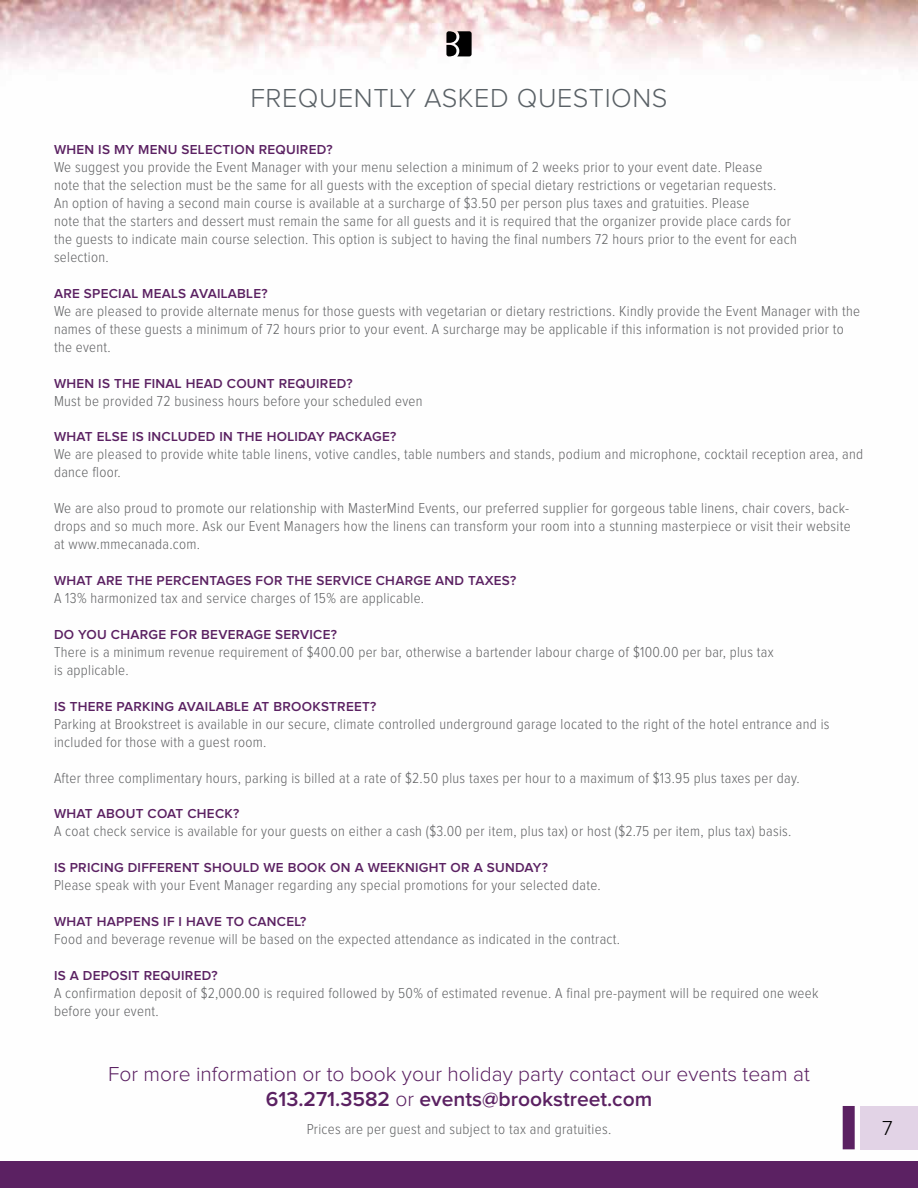
<style>
.page{position:relative;width:918px;height:1188px;background:#fff}
.page>*{position:absolute;margin:0;border:0;box-sizing:border-box;transform-origin:0 0}
.t1{font:300 27px "Proxima Nova";letter-spacing:.02em;color:#5a6166}
.t2{font:300 21px/25.2px "Proxima Nova";color:#5b2162;text-align:center}
.t3{font:300 21px "Proxima Nova";color:#000}
.t4{font:300 15px/18px "Proxima Nova Cond";letter-spacing:.02em;color:#636466}
.t5{font:600 13.5px "Proxima Nova";letter-spacing:.02em;color:#5b2162}
.s1{font-weight:600}
</style>
<div class="page">
<img style="left:0;top:0;width:918px;height:1150px">
<svg style="left:446px;top:31px;width:26px;height:25px"></svg>
<div style="left:843px;top:1106px;width:12px;height:43px;background:#5b2162"></div>
<div style="left:860px;top:1106px;width:58px;height:43px;background:#e2d3e6"></div>
<div style="left:0;top:1161px;width:918px;height:27px;background:#5b2162"></div>
<h1 class="t1" style="left:250px;top:86px;width:419px">FREQUENTLY ASKED QUESTIONS</h1>
<p class="t5" style="left:54px;top:144px;width:280px">WHEN IS MY MENU SELECTION REQUIRED?</p>
<p class="t4" style="left:54px;top:159px;width:744px">We suggest you provide the Event Manager with your menu selection a minimum of 2 weeks prior to your event date. Please<br>note that the selection must be the same for all guests with the exception of special dietary restrictions or vegetarian requests.<br>An option of having a second main course is available at a surcharge of $3.50 per person plus taxes and gratuities. Please<br>note that the starters and dessert must remain the same for all guests and it is required that the organizer provide place cards for the guests to indicate main course selection. This option is subject to having the final numbers 72 hours prior to the event for each selection.</p>
<p class="t5" style="left:54px;top:287px;width:215px">ARE SPECIAL MEALS AVAILABLE?</p>
<p class="t4" style="left:54px;top:302px;width:808px">We are pleased to provide alternate menus for those guests with vegetarian or dietary restrictions. Kindly provide the Event Manager with the names of these guests a minimum of 72 hours prior to your event. A surcharge may be applicable if this information is not provided prior to the event.</p>
<p class="t5" style="left:54px;top:377px;width:300px">WHEN IS THE FINAL HEAD COUNT REQUIRED?</p>
<p class="t4" style="left:54px;top:392px;width:370px">Must be provided 72 business hours before your scheduled even</p>
<p class="t5" style="left:54px;top:431px;width:344px">WHAT ELSE IS INCLUDED IN THE HOLIDAY PACKAGE?</p>
<p class="t4" style="left:54px;top:446px;width:811px">We are pleased to provide white table linens, votive candles, table numbers and stands, podium and microphone, cocktail reception area, and dance floor.</p>
<p class="t4" style="left:54px;top:500px;width:798px;text-align:justify">We are also proud to promote our relationship with MasterMind Events, our preferred supplier for gorgeous table linens, chair covers, back&shy;drops and so much more. Ask our Event Managers how the linens can transform your room into a stunning masterpiece or visit their website at www.mmecanada.com.</p>
<p class="t5" style="left:54px;top:574px;width:464px">WHAT ARE THE PERCENTAGES FOR THE SERVICE CHARGE AND TAXES?</p>
<p class="t4" style="left:54px;top:590px;width:372px">A 13% harmonized tax and service charges of 15% are applicable.</p>
<p class="t5" style="left:54px;top:628px;width:284px">DO YOU CHARGE FOR BEVERAGE SERVICE?</p>
<p class="t4" style="left:54px;top:644px;width:721px">There is a minimum revenue requirement of $400.00 per bar, otherwise a bartender labour charge of $100.00 per bar, plus tax is applicable.</p>
<p class="t5" style="left:54px;top:700px;width:324px">IS THERE PARKING AVAILABLE AT BROOKSTREET?</p>
<p class="t4" style="left:54px;top:715px;width:777px">Parking at Brookstreet is available in our secure, climate controlled underground garage located to the right of the hotel entrance and is included for those with a guest room.</p>
<p class="t4" style="left:54px;top:769px;width:747px">After three complimentary hours, parking is billed at a rate of $2.50 plus taxes per hour to a maximum of $13.95 plus taxes per day.</p>
<p class="t5" style="left:54px;top:808px;width:187px">WHAT ABOUT COAT CHECK?</p>
<p class="t4" style="left:54px;top:823px;width:739px">A coat check service is available for your guests on either a cash ($3.00 per item, plus tax) or host ($2.75 per item, plus tax) basis.</p>
<p class="t5" style="left:54px;top:862px;width:495px">IS PRICING DIFFERENT SHOULD WE BOOK ON A WEEKNIGHT OR A SUNDAY?</p>
<p class="t4" style="left:54px;top:877px;width:548px">Please speak with your Event Manager regarding any special promotions for your selected date.</p>
<p class="t5" style="left:54px;top:915px;width:254px">WHAT HAPPENS IF I HAVE TO CANCEL?</p>
<p class="t4" style="left:54px;top:931px;width:568px">Food and beverage revenue will be based on the expected attendance as indicated in the contract.</p>
<p class="t5" style="left:54px;top:969px;width:165px">IS A DEPOSIT REQUIRED?</p>
<p class="t4" style="left:54px;top:985px;width:766px">A confirmation deposit of $2,000.00 is required followed by 50% of estimated revenue. A final pre-payment will be required one week before your event.</p>
<h2 class="t2" style="left:108px;top:1062px;width:703px">For more information or to book your holiday party contact our events team at<br><span class="s1">613.271.3582</span> or <span class="s1">events@brookstreet.com</span></h2>
<p class="t4" style="left:307px;top:1120px;width:306px">Prices are per guest and subject to tax and gratuities.</p>
<h2 class="t3" style="left:882px;top:1118px;width:12px">7</h2>
</div>
